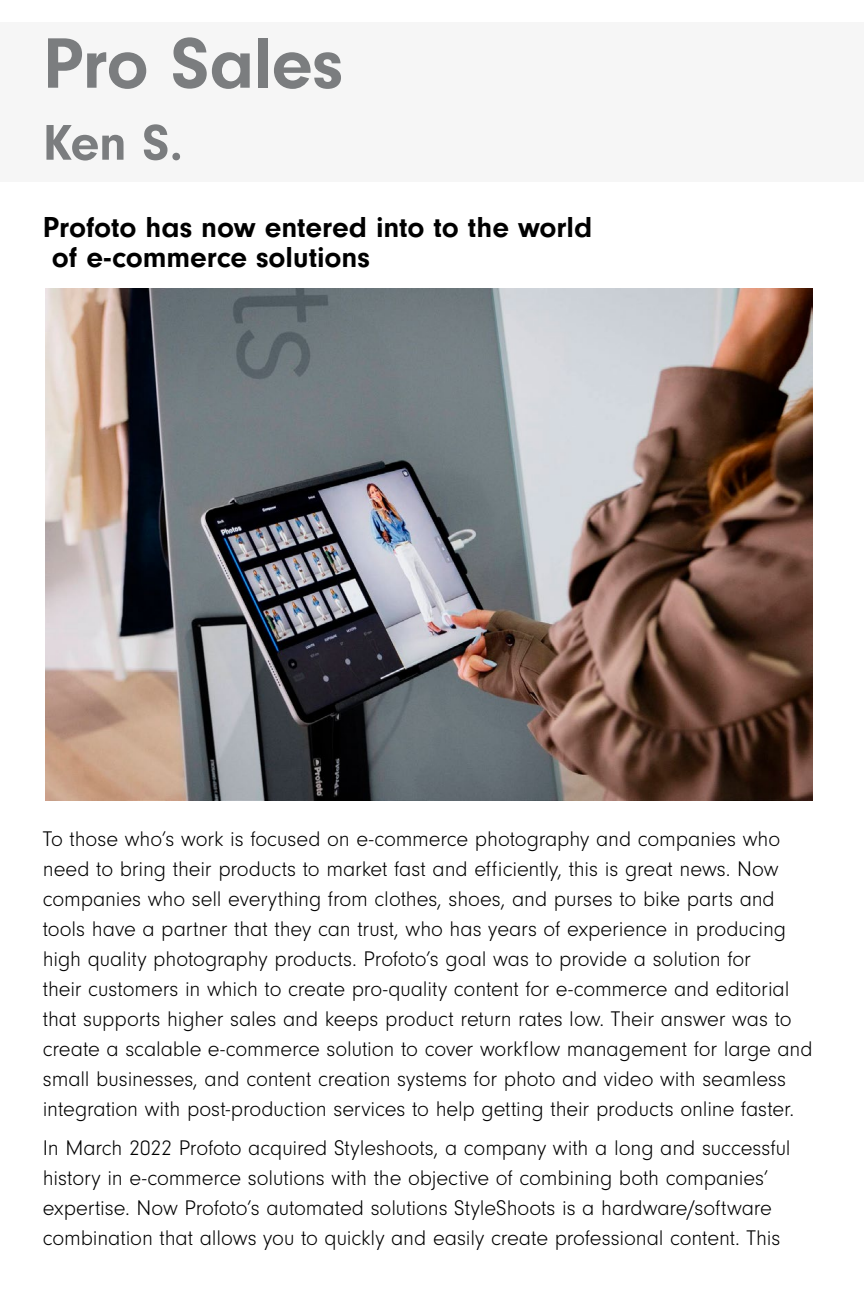
<style>
.page{position:relative;width:864px;height:1296px;background:#fff}
.page>*{position:absolute;margin:0;border:0;box-sizing:border-box;transform-origin:0 0}
.t1{font:700 74px "Neuzeit Gro";letter-spacing:-.01em;color:#7b7d7f}
.t2{font:700 52px "Neuzeit Gro";color:#7b7d7f}
.t3{font:700 30px/30px "Neuzeit Gro";color:#000}
.t4{font:300 22px/30px "Neuzeit Gro";letter-spacing:-.005em;color:#000}
</style>
<div class="page">
<div style="left:0;top:22px;width:864px;height:159px;background:#f6f6f6"></div>
<img style="left:45px;top:288px;width:768px;height:512px">
<h1 class="t1" style="left:43px;top:22px;width:302px">Pro Sales</h1>
<h2 class="t2" style="left:43px;top:113px;width:142px">Ken S.</h2>
<h3 class="t3" style="left:52px;top:212px;width:542px;text-indent:-9px">Profoto has now entered into to the world of e-commerce solutions</h3>
<p class="t4" style="left:43px;top:824px;width:771px">To those who’s work is focused on e-commerce photography and companies who need to bring their products to market fast and efficiently, this is great news. Now companies who sell everything from clothes, shoes, and purses to bike parts and tools have a partner that they can trust, who has years of experience in producing high quality photography products. Profoto’s goal was to provide a solution for<br>their customers in which to create pro-quality content for e-commerce and editorial that supports higher sales and keeps product return rates low. Their answer was to create a scalable e-commerce solution to cover workflow management for large and small businesses, and content creation systems for photo and video with seamless integration with post-production services to help getting their products online faster.</p>
<p class="t4" style="left:43px;top:1133px;width:749px">In March 2022 Profoto acquired Styleshoots, a company with a long and successful history in e-commerce solutions with the objective of combining both companies’ expertise. Now Profoto’s automated solutions StyleShoots is a hardware/software combination that allows you to quickly and easily create professional content. This</p>
</div>
